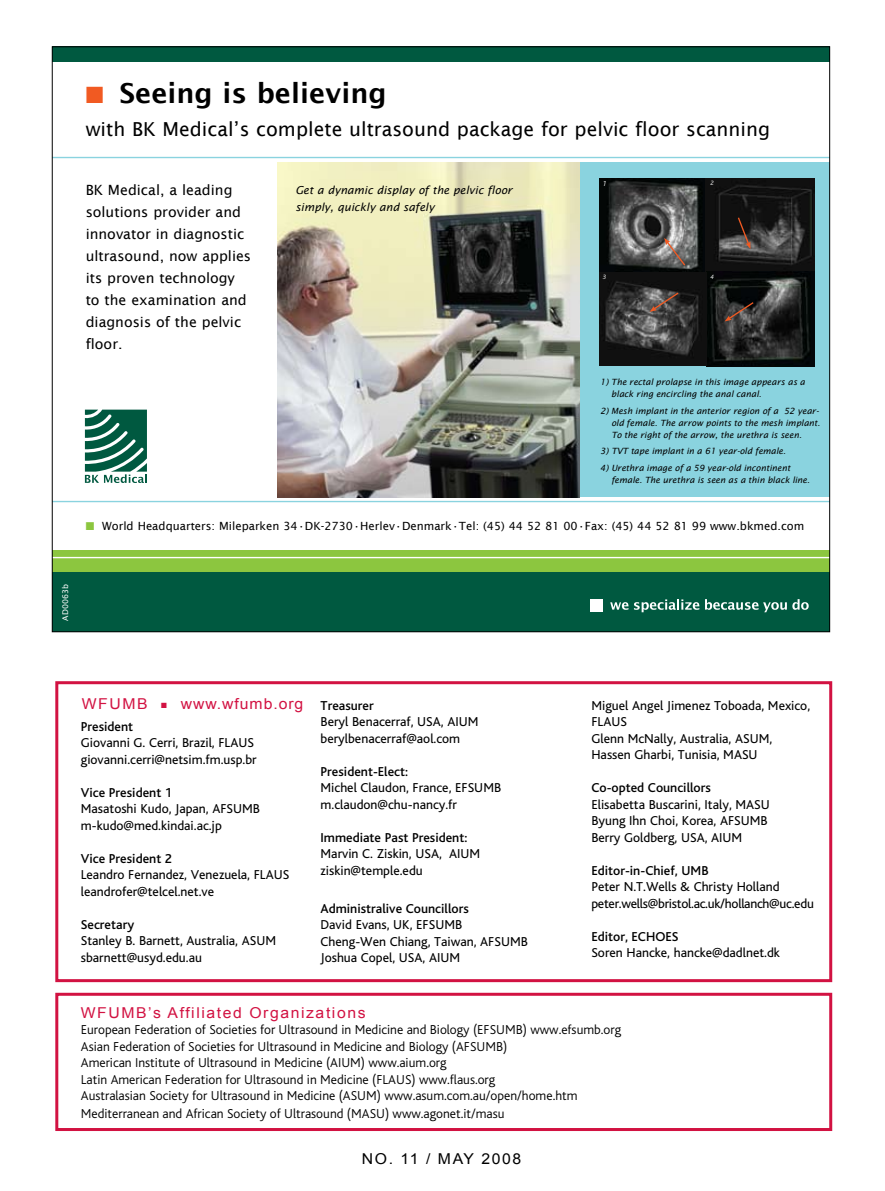
<style>
.page{position:relative;width:885px;height:1191px;background:#fff}
.page>*{position:absolute;margin:0;border:0;box-sizing:border-box;transform-origin:0 0}
.t1{font:600 27.6px "Lucida Sans";color:#000}
.t2{font:19.35px "Lucida Sans";color:#000}
.t3{font:15px "Arial";letter-spacing:.1em;color:#d21242;scale:1.05 1}
.t4{font:15px "Arial";letter-spacing:.06em;color:#d21242;scale:1.05 1}
.t5{font:15px "Arial";letter-spacing:.1em;color:#000;scale:1.05 1}
.t6{font:14.1px/21.9px "Lucida Sans";color:#000}
.t7{font:13.5px/16.5px "Bliss";color:#000}
.t8{font:300 13.5px/16.5px "Bliss";color:#000}
.t9{font:500 13.5px "Bliss";color:#000}
.t10{font:13.5px/16.5px "Bliss";letter-spacing:-.02em;color:#000}
.t11{font:11.25px "Lucida Sans";color:#000}
.t12{font:italic 10.95px/17.2px "Lucida Sans";color:#000}
.t13{font:italic 8.55px/12.1px "Lucida Sans";color:#000}
.t14{font:7.95px "Lucida Sans";color:#fff}
</style>
<div class="page">
<div style="left:55px;top:992px;width:777px;height:139px;border:3px solid #d21242"></div>
<div style="left:55px;top:681px;width:777px;height:301px;border:3px solid #d21242"></div>
<div style="left:579px;top:163px;width:250px;height:334px;background:#8ad3df"></div>
<svg style="left:85px;top:409px;width:62px;height:74px"></svg>
<div style="left:52px;top:570px;width:777px;height:62px;background:#005940"></div>
<div style="left:590px;top:599px;width:13px;height:12px;background:#fff"></div>
<svg style="left:610px;top:602px;width:18px;height:8px"></svg>
<svg style="left:634px;top:599px;width:65px;height:13px"></svg>
<svg style="left:705px;top:599px;width:81px;height:13px"></svg>
<svg style="left:792px;top:599px;width:16px;height:11px"></svg>
<div style="left:52px;top:550px;width:777px;height:22px;background:#8cc63f"></div>
<hr style="left:52px;top:557px;width:777px;height:1px;background:#fff">
<div style="left:52px;top:47px;width:777px;height:15px;background:#005940"></div>
<img style="left:599px;top:178px;width:215px;height:189px">
<svg style="left:664px;top:238px;width:22px;height:29px"></svg>
<svg style="left:736px;top:216px;width:14px;height:33px"></svg>
<svg style="left:724px;top:301px;width:31px;height:20px"></svg>
<svg style="left:649px;top:291px;width:31px;height:21px"></svg>
<img style="left:277px;top:163px;width:302px;height:334px">
<hr style="left:52px;top:501px;width:777px;height:1px;background:#8ad3df">
<hr style="left:52px;top:157px;width:777px;height:1px;background:#8ad3df">
<svg style="left:602px;top:275px;width:3px;height:4px"></svg>
<svg style="left:710px;top:180px;width:3px;height:5px"></svg>
<svg style="left:710px;top:275px;width:3px;height:4px"></svg>
<h1 class="t1" style="left:119px;top:77px;width:269px">Seeing is believing</h1>
<h2 class="t2" style="left:86px;top:118px;width:685px">with BK Medical’s complete ultrasound package for pelvic floor scanning</h2>
<p class="t6" style="left:86px;top:179px;width:167px">BK Medical, a leading solutions provider and innovator in diagnostic ultrasound, now applies its proven technology to the examination and diagnosis of the pelvic floor.</p>
<p class="t12" style="left:295px;top:181px;width:218px">Get a dynamic display of the pelvic floor simply, quickly and safely</p>
<p class="t13" style="left:611px;top:376px;width:195px;text-indent:-11px">1) The rectal prolapse in this image appears as a black ring encircling the anal canal.</p>
<p class="t13" style="left:611px;top:404px;width:210px;text-indent:-11px">2) Mesh implant in the anterior region of a 52 year&shy;old female. The arrow points to the mesh implant.<br>To the right of the arrow, the urethra is seen.</p>
<p class="t13" style="left:600px;top:445px;width:187px">3) TVT tape implant in a 61 year-old female.</p>
<p class="t13" style="left:611px;top:461px;width:200px;text-indent:-11px">4) Urethra image of a 59 year-old incontinent female. The urethra is seen as a thin black line.</p>
<p class="t11" style="left:102px;top:519px;width:703px">World Headquarters: Mileparken 34•DK-2730•Herlev•Denmark•Tel: (45) 44 52 81 00•Fax: (45) 44 52 81 99 www.bkmed.com</p>
<p class="t14" style="left:61px;top:620px;width:38px;rotate:-90deg">AD0063b</p>
<p class="t3" style="left:82px;top:694px;width:64px">WFUMB</p>
<p class="t4" style="left:181px;top:694px;width:118px">www.wfumb.org</p>
<p class="t9" style="left:81px;top:719px;width:54px">President</p>
<p class="t7" style="left:81px;top:735px;width:177px">Giovanni G. Cerri, Brazil, FLAUS giovanni.cerri@netsim.fm.usp.br</p>
<p class="t9" style="left:81px;top:785px;width:93px">Vice President 1</p>
<p class="t7" style="left:81px;top:801px;width:181px">Masatoshi Kudo, Japan, AFSUMB m-kudo@med.kindai.ac.jp</p>
<p class="t9" style="left:81px;top:851px;width:93px">Vice President 2</p>
<p class="t7" style="left:81px;top:867px;width:210px">Leandro Fernandez, Venezuela, FLAUS leandrofer@telcel.net.ve</p>
<p class="t9" style="left:81px;top:917px;width:55px">Secretary</p>
<p class="t7" style="left:81px;top:933px;width:197px">Stanley B. Barnett, Australia, ASUM sbarnett@usyd.edu.au</p>
<p class="t9" style="left:320px;top:698px;width:55px">Treasurer</p>
<p class="t7" style="left:320px;top:713px;width:159px">Beryl Benacerraf, USA, AIUM berylbenacerraf@aol.com</p>
<p class="t9" style="left:320px;top:764px;width:89px">President-Elect:</p>
<p class="t7" style="left:320px;top:779px;width:182px">Michel Claudon, France, EFSUMB m.claudon@chu-nancy.fr</p>
<p class="t9" style="left:320px;top:830px;width:148px">Immediate Past President:</p>
<p class="t7" style="left:320px;top:845px;width:161px">Marvin C. Ziskin, USA, AIUM ziskin@temple.edu</p>
<p class="t9" style="left:320px;top:901px;width:150px">Administralive Councillors</p>
<p class="t7" style="left:320px;top:917px;width:209px">David Evans, UK, EFSUMB<br>Cheng-Wen Chiang, Taiwan, AFSUMB<br>Joshua Copel, USA, AIUM</p>
<p class="t7" style="left:591px;top:697px;width:220px">Miguel Angel Jimenez Toboada, Mexico,<br>FLAUS<br>Glenn McNally, Australia, ASUM,<br>Hassen Gharbi, Tunisia, MASU</p>
<p class="t9" style="left:591px;top:780px;width:121px">Co-opted Councillors</p>
<p class="t7" style="left:591px;top:796px;width:180px">Elisabetta Buscarini, Italy, MASU<br>Byung Ihn Choi, Korea, AFSUMB<br>Berry Goldberg, USA, AIUM</p>
<p class="t9" style="left:591px;top:863px;width:119px">Editor-in-Chief, UMB</p>
<p class="t10" style="left:591px;top:878px;width:224px">Peter N.T.Wells &amp; Christy Holland peter.wells@bristol.ac.uk/hollanch@uc.edu</p>
<p class="t9" style="left:591px;top:929px;width:88px">Editor, ECHOES</p>
<p class="t7" style="left:591px;top:944px;width:190px">Soren Hancke, hancke@dadlnet.dk</p>
<p class="t3" style="left:81px;top:1002px;width:273px">WFUMB’s Affiliated Organizations</p>
<p class="t8" style="left:81px;top:1021px;width:541px">European Federation of Societies for Ultrasound in Medicine and Biology (EFSUMB) www.efsumb.org Asian Federation of Societies for Ultrasound in Medicine and Biology (AFSUMB)<br>American Institute of Ultrasound in Medicine (AIUM) www.aium.org<br>Latin American Federation for Ultrasound in Medicine (FLAUS) www.flaus.org<br>Australasian Society for Ultrasound in Medicine (ASUM) www.asum.com.au/open/home.htm</p>
<p class="t8" style="left:81px;top:1105px;width:425px">Mediterranean and African Society of Ultrasound (MASU) www.agonet.it/masu</p>
<p class="t5" style="left:362px;top:1149px;width:153px">NO. 11 / MAY 2008</p>
</div>
